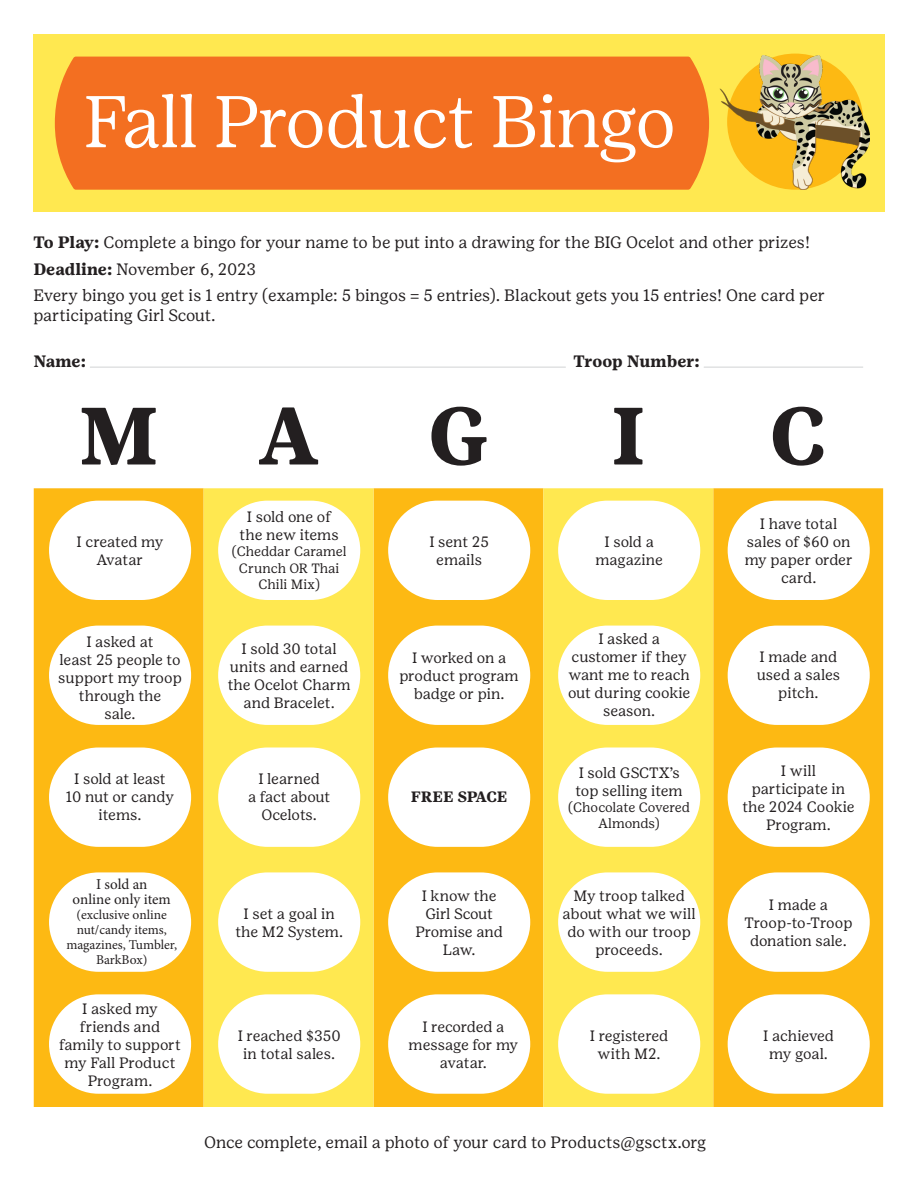
<style>
.page{position:relative;width:918px;height:1188px;background:#fff}
.page>*{position:absolute;margin:0;border:0;box-sizing:border-box;transform-origin:0 0}
.t1{font:700 81px "Girl Scout Text";color:#231f20}
.t2{font:300 73.05px "Girl Scout Display";color:#fff}
.t3{font:16.5px/26.5px "Girl Scout Text";letter-spacing:-.01em;color:#231f20}
.t4{font:700 16.5px "Girl Scout Text";color:#231f20}
.t5{font:15px/18px "Girl Scout Text";color:#231f20;text-align:center}
.t6{font:15px/18px "Girl Scout Text";letter-spacing:-.02em;color:#231f20;text-align:center}
.t7{font:15px/15px "Minion Pro";letter-spacing:-.005em;color:#231f20;text-align:center}
.t8{font:700 15px "Girl Scout Text";letter-spacing:-.015em;color:#231f20}
.t9{font:13.5px/16.2px "Girl Scout Text";color:#231f20;text-align:center}
.t10{font:13.5px/15px "Minion Pro";letter-spacing:-.005em;color:#231f20;text-align:center}
.s1{font-weight:700}
</style>
<div class="page">
<div style="left:33px;top:34px;width:852px;height:178px;background:#ffe850"></div>
<img style="left:719px;top:56px;width:151px;height:134px">
<div style="left:55px;top:57px;width:654px;height:133px;background:#f36f21"></div>
<hr style="left:90px;top:367px;width:475px;height:1px;background:#d1d3d4">
<hr style="left:704px;top:367px;width:159px;height:1px;background:#d1d3d4">
<div style="left:34px;top:488px;width:849px;height:619px;background:#fdb913"></div>
<svg style="left:204px;top:488px;width:509px;height:619px;background:#fed83d"></svg>
<div style="left:49px;top:501px;width:142px;height:99px;background:#fff;border-radius:50px"></div>
<div style="left:218px;top:501px;width:142px;height:99px;background:#fff;border-radius:50px"></div>
<div style="left:388px;top:501px;width:142px;height:99px;background:#fff;border-radius:50px"></div>
<div style="left:558px;top:501px;width:142px;height:99px;background:#fff;border-radius:50px"></div>
<div style="left:728px;top:501px;width:142px;height:99px;background:#fff;border-radius:50px"></div>
<div style="left:49px;top:626px;width:142px;height:99px;background:#fff;border-radius:50px"></div>
<div style="left:218px;top:626px;width:142px;height:99px;background:#fff;border-radius:50px"></div>
<div style="left:388px;top:626px;width:142px;height:99px;background:#fff;border-radius:50px"></div>
<div style="left:558px;top:626px;width:142px;height:99px;background:#fff;border-radius:50px"></div>
<div style="left:728px;top:626px;width:142px;height:99px;background:#fff;border-radius:50px"></div>
<div style="left:49px;top:748px;width:142px;height:99px;background:#fff;border-radius:50px"></div>
<div style="left:218px;top:748px;width:142px;height:99px;background:#fff;border-radius:50px"></div>
<div style="left:388px;top:748px;width:142px;height:99px;background:#fff;border-radius:50px"></div>
<div style="left:558px;top:748px;width:142px;height:99px;background:#fff;border-radius:50px"></div>
<div style="left:728px;top:748px;width:142px;height:99px;background:#fff;border-radius:50px"></div>
<div style="left:49px;top:872px;width:142px;height:100px;background:#fff;border-radius:50px"></div>
<div style="left:218px;top:872px;width:142px;height:100px;background:#fff;border-radius:50px"></div>
<div style="left:388px;top:872px;width:142px;height:100px;background:#fff;border-radius:50px"></div>
<div style="left:558px;top:872px;width:142px;height:100px;background:#fff;border-radius:50px"></div>
<div style="left:728px;top:872px;width:142px;height:100px;background:#fff;border-radius:50px"></div>
<div style="left:49px;top:994px;width:142px;height:100px;background:#fff;border-radius:50px"></div>
<div style="left:218px;top:994px;width:142px;height:100px;background:#fff;border-radius:50px"></div>
<div style="left:388px;top:994px;width:142px;height:100px;background:#fff;border-radius:50px"></div>
<div style="left:558px;top:994px;width:142px;height:100px;background:#fff;border-radius:50px"></div>
<div style="left:728px;top:994px;width:142px;height:100px;background:#fff;border-radius:50px"></div>
<h2 class="t2" style="left:84px;top:81px;width:593px">Fall Product Bingo</h2>
<p class="t3" style="left:33px;top:229px;width:794px"><span class="s1">To Play:</span> Complete a bingo for your name to be put into a drawing for the BIG Ocelot and other prizes!<br><span class="s1">Deadline:</span> November 6, 2023<br>Every bingo you get is 1 entry (example: 5 bingos = 5 entries). Blackout gets you 15 entries! One card per</p>
<p class="t3" style="left:33px;top:302px;width:184px">participating Girl Scout.</p>
<p class="t4" style="left:33px;top:352px;width:54px">Name:</p>
<p class="t4" style="left:573px;top:352px;width:128px">Troop Number:</p>
<h1 class="t1" style="left:78px;top:389px;width:241px">M A</h1>
<h1 class="t1" style="left:428px;top:389px;width:62px">G</h1>
<h1 class="t1" style="left:611px;top:389px;width:37px">I</h1>
<h1 class="t1" style="left:769px;top:389px;width:59px">C</h1>
<p class="t5" style="left:77px;top:532px;width:88px">I created my<br>Avatar</p>
<p class="t5" style="left:240px;top:508px;width:101px">I sold one of the new items</p>
<p class="t9" style="left:232px;top:544px;width:116px">(Cheddar Caramel<br>Crunch OR Thai<br>Chili Mix)</p>
<p class="t5" style="left:429px;top:532px;width:61px">I sent 25 emails</p>
<p class="t5" style="left:596px;top:533px;width:69px">I sold a magazine</p>
<p class="t5" style="left:58px;top:633px;width:125px">I asked at<br>least 25 people to support my troop through the<br>sale.</p>
<p class="t5" style="left:228px;top:640px;width:124px">I sold 30 total units and earned the Ocelot Charm and Bracelet.</p>
<p class="t5" style="left:399px;top:649px;width:121px">I worked on a product program badge or pin.</p>
<p class="t5" style="left:66px;top:770px;width:110px">I sold at least<br>10 nut or candy items.</p>
<p class="t5" style="left:248px;top:770px;width:84px">I learned<br>a fact about<br>Ocelots.</p>
<p class="t8" style="left:411px;top:788px;width:98px">FREE SPACE</p>
<p class="t5" style="left:568px;top:630px;width:123px">I asked a customer if they want me to reach out during cookie season.</p>
<p class="t5" style="left:575px;top:763px;width:109px;text-align:left">I sold GSCTX’s top selling item</p>
<p class="t9" style="left:568px;top:799px;width:123px">(Chocolate Covered<br>Almonds)</p>
<p class="t5" style="left:745px;top:514px;width:110px">I have total sales of $60 on my paper order card.</p>
<p class="t5" style="left:757px;top:648px;width:85px">I made and used a sales pitch.</p>
<p class="t5" style="left:742px;top:762px;width:114px">I will participate in the 2024 Cookie<br>Program.</p>
<p class="t7" style="left:73px;top:876px;width:100px">I sold an<br>online only item</p>
<p class="t10" style="left:66px;top:907px;width:112px">(exclusive online nut/candy items, magazines, Tumbler,<br>BarkBox)</p>
<p class="t5" style="left:59px;top:999px;width:123px">I asked my friends and family to support my Fall Product<br>Program.</p>
<p class="t5" style="left:235px;top:905px;width:109px">I set a goal in the M2 System.</p>
<p class="t5" style="left:415px;top:887px;width:89px">I know the<br>Girl Scout<br>Promise and<br>Law.</p>
<p class="t5" style="left:563px;top:887px;width:135px">My troop talked about what we will do with our troop proceeds.</p>
<p class="t5" style="left:744px;top:896px;width:110px">I made a<br>Troop-to-Troop donation sale.</p>
<p class="t5" style="left:238px;top:1026px;width:104px">I reached $350 in total sales.</p>
<p class="t6" style="left:409px;top:1018px;width:111px">I recorded a message for my avatar.</p>
<p class="t5" style="left:590px;top:1026px;width:80px">I registered with M2.</p>
<p class="t5" style="left:763px;top:1027px;width:72px">I achieved my goal.</p>
<p class="t3" style="left:204px;top:1129px;width:504px">Once complete, email a photo of your card to Products@gsctx.org</p>
</div>
